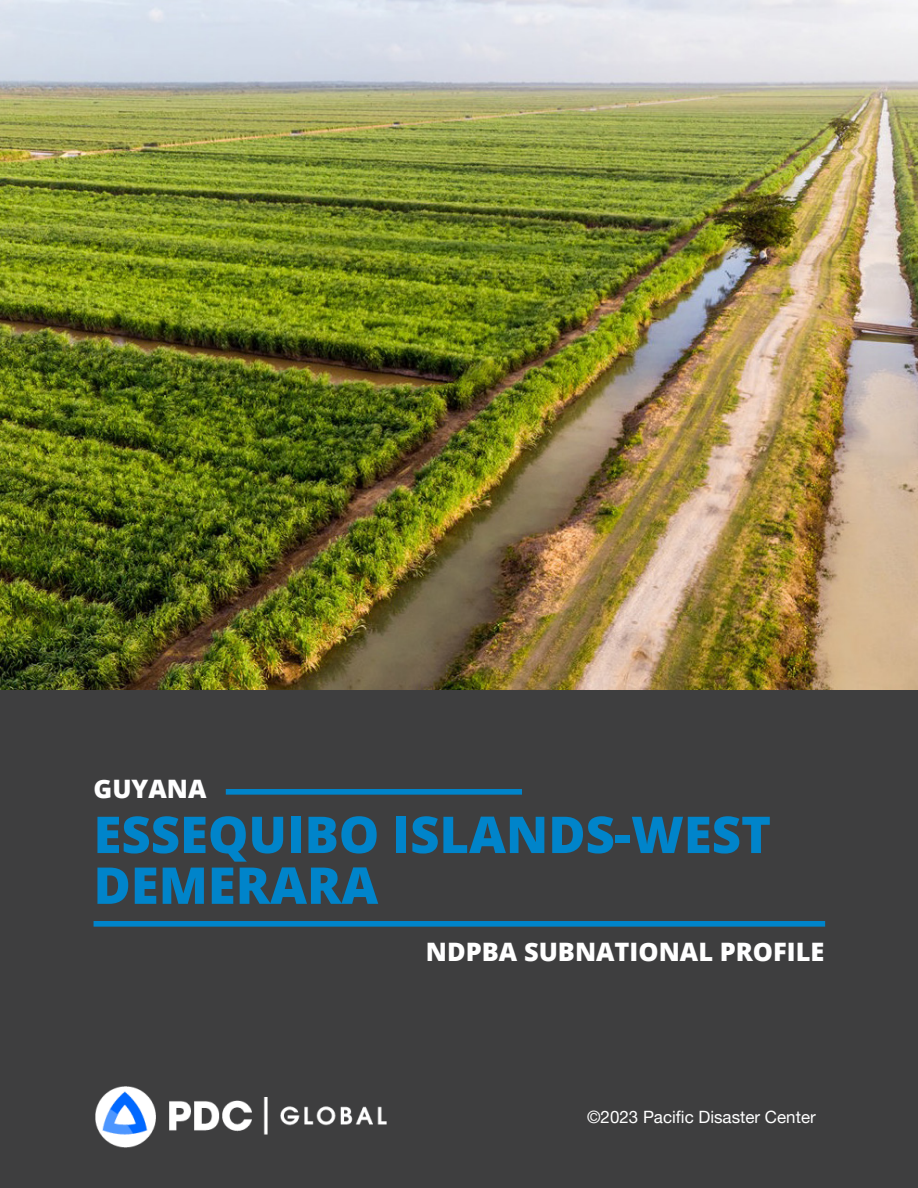
<style>
.page{position:relative;width:918px;height:1188px;background:#fff}
.page>*{position:absolute;margin:0;border:0;box-sizing:border-box;transform-origin:0 0}
.Page_Header_-_Blue{font:800 50.85px/50.8px "Open Sans";color:#0084ca}
.Cover_Page_Header{font:800 25.35px "Open Sans";color:#fff}
.Copyright_text_-_whi{font:16.95px "Helvetica Neue LT Pro";color:#fff}
</style>
<div class="page">
<div style="left:0;top:690px;width:918px;height:498px;background:#3e3e3f"></div>
<div style="left:226px;top:789px;width:296px;height:6px;background:#0084ca"></div>
<div style="left:94px;top:921px;width:731px;height:6px;background:#0084ca"></div>
<img style="left:0;top:0;width:918px;height:690px">
<img style="left:96px;top:1086px;width:290px;height:62px">
<p class="Cover_Page_Header" style="left:94px;top:769px;width:114px">GUYANA</p>
<p class="Page_Header_-_Blue" style="left:94px;top:806px;width:679px">ESSEQUIBO ISLANDS-WEST<br>DEMERARA</p>
<p class="Cover_Page_Header" style="left:426px;top:933px;width:400px">NDPBA SUBNATIONAL PROFILE</p>
<p class="Copyright_text_-_whi" style="left:587px;top:1107px;width:230px">©2023 Pacific Disaster Center</p>
</div>
